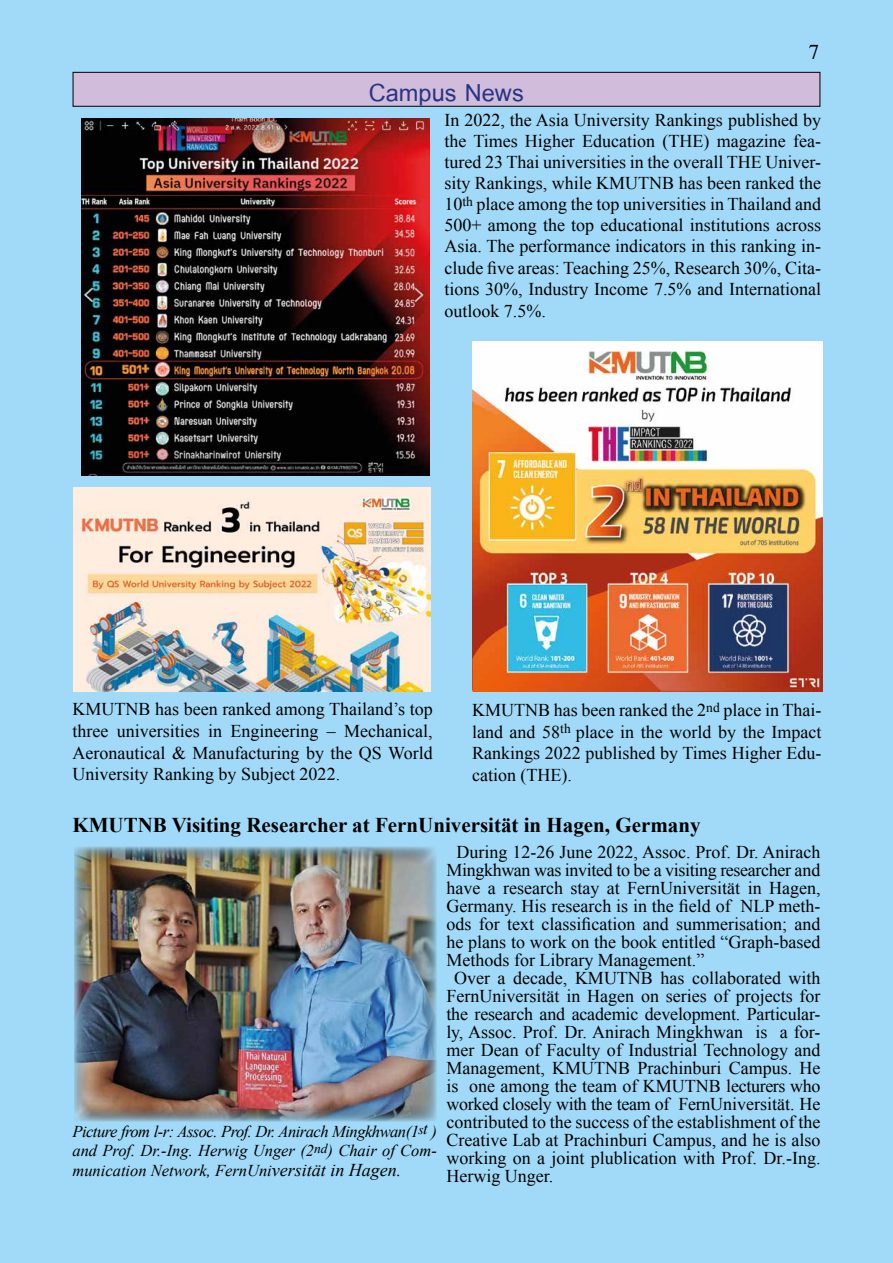
<style>
.page{position:relative;width:893px;height:1263px;background:#a1daf8}
.page>*{position:absolute;margin:0;border:0;box-sizing:border-box;transform-origin:0 0}
.t1{font:700 36px "Cordia New";color:#283583}
.t2{font:700 21px "Times New Roman";color:#000}
.t3{font:21px "Times";color:#000}
.t4{font:18px/21.1px "Times New Roman";color:#000;text-align:justify}
.t5{font:18px "Times New Roman";letter-spacing:-.02em;color:#000}
.t6{font:italic 16.5px/19.5px "Times New Roman";color:#000;text-align:justify}
.s1{font-size:18px}
</style>
<div class="page">
<div style="left:73px;top:72px;width:747px;height:34px;background:#d1bcdc"></div>
<div style="left:73px;top:72px;width:747px;height:35px;border:1px solid #000"></div>
<img style="left:81px;top:118px;width:349px;height:358px">
<div style="left:73px;top:844px;width:364px;height:277px;background:#000;opacity:.5"></div>
<img style="left:472px;top:341px;width:350px;height:350px">
<img style="left:74px;top:487px;width:357px;height:204px">
<h1 class="t1" style="left:369px;top:71px;width:156px">Campus News</h1>
<p class="t3" style="left:809px;top:32px;width:12px">7</p>
<p class="t4" style="left:444px;top:109px;width:378px">In 2022, the Asia University Rankings published by the Times Higher Education (THE) magazine fea&shy;tured 23 Thai universities in the overall THE Univer&shy;sity Rankings, while KMUTNB has been ranked the 10<sup>th</sup> place among the top universities in Thailand and 500+ among the top educational institutions across Asia. The performance indicators in this ranking in&shy;clude five areas: Teaching 25%, Research 30%, Cita&shy;tions 30%, Industry Income 7.5% and International outlook 7.5%.</p>
<p class="t4" style="left:73px;top:698px;width:362px;line-height:21.6px">KMUTNB has been ranked among Thailand’s top three universities in Engineering – Mechanical, Aeronautical &amp; Manufacturing by the QS World University Ranking by Subject 2022.</p>
<p class="t4" style="left:472px;top:699px;width:351px;line-height:21.6px">KMUTNB has been ranked the 2<sup>nd</sup> place in Thai&shy;land and 58<sup>th</sup> place in the world by the Impact Rankings 2022 published by Times Higher Edu&shy;cation (THE).</p>
<p class="t2" style="left:72px;top:810px;width:630px">KMUTNB Visiting Researcher at FernUniversität in Hagen, Germany</p>
<p class="t6" style="left:72px;top:1121px;width:366px">Picture from l-r: Assoc. Prof. Dr. Anirach Mingkhwan(1<sup>s</sup>t ) and Prof. Dr.-Ing. Herwig Unger (2<sup>nd</sup>) Chair of Com&shy;munication Network, FernUni<span class="s1">versität in Hagen.</span></p>
<p class="t4" style="left:456px;top:841px;width:365px">During 12-26 June 2022, Assoc. Prof. Dr. Anirach</p>
<p class="t5" style="left:446px;top:858px;width:376px">Mingkhwan was invited to be a visiting researcher and</p>
<p class="t4" style="left:446px;top:877px;width:376px">have a research stay at FernUniversität in Hagen,</p>
<p class="t4" style="left:446px;top:895px;width:375px">Germany. His research is in the field of NLP meth-</p>
<p class="t4" style="left:446px;top:913px;width:375px">ods for text classification and summerisation; and</p>
<p class="t4" style="left:446px;top:931px;width:375px">he plans to work on the book entitled “Graph-based</p>
<p class="t4" style="left:446px;top:949px;width:259px">Methods for Library Management.”</p>
<p class="t4" style="left:454px;top:967px;width:368px">Over a decade, KMUTNB has collaborated with</p>
<p class="t4" style="left:446px;top:985px;width:375px">FernUniversität in Hagen on series of projects for</p>
<p class="t4" style="left:446px;top:1003px;width:375px">the research and academic development. Particular-</p>
<p class="t4" style="left:446px;top:1021px;width:375px">ly, Assoc. Prof. Dr. Anirach Mingkhwan is a for-</p>
<p class="t4" style="left:446px;top:1039px;width:376px">mer Dean of Faculty of Industrial Technology and</p>
<p class="t4" style="left:446px;top:1057px;width:375px">Management, KMUTNB Prachinburi Campus. He</p>
<p class="t4" style="left:446px;top:1075px;width:375px">is one among the team of KMUTNB lecturers who</p>
<p class="t5" style="left:446px;top:1092px;width:375px">worked closely with the team of FernUniversität. He</p>
<p class="t4" style="left:446px;top:1111px;width:376px">contributed to the success of the establishment of the</p>
<p class="t4" style="left:446px;top:1129px;width:376px">Creative Lab at Prachinburi Campus, and he is also</p>
<p class="t4" style="left:446px;top:1147px;width:375px">working on a joint plublication with Prof. Dr.-Ing.</p>
<p class="t4" style="left:446px;top:1165px;width:108px">Herwig Unger.</p>
</div>
